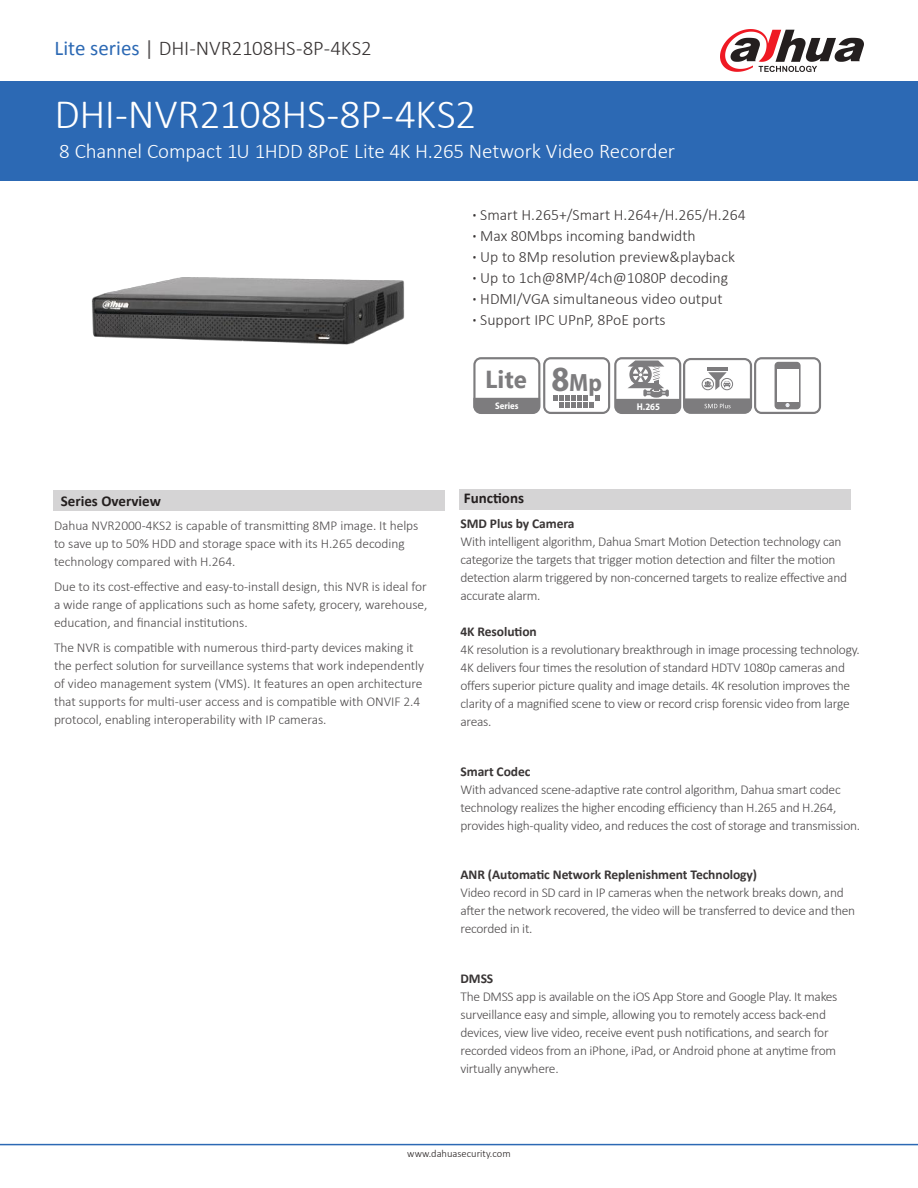
<style>
.page{position:relative;width:918px;height:1188px;background:#fff}
.page>*{position:absolute;margin:0;border:0;box-sizing:border-box;transform-origin:0 0}
.t1{font:300 42px "Calibri";letter-spacing:-.01em;color:#fff}
.t2{font:700 24.6px "Segoe UI";color:#7d7c7e}
.t3{font:300 21px "Calibri";letter-spacing:-.005em;color:#fff}
.t4{font:300 21px "Calibri";letter-spacing:-.005em;color:#393535}
.t5{font:300 15.75px/21px "Calibri";color:#393535}
.t6{font:700 15px "Calibri";color:#241f1f}
.t7{font:300 13.5px/18px "Calibri";letter-spacing:-.02em;color:#4e4b4c}
.t8{font:700 13.5px "Calibri";letter-spacing:-.005em;color:#393535}
.t9{font:300 10.5px "Calibri";color:#241f1f}
.t10{font:700 semi-condensed 9.75px "Myriad Pro";color:#fff}
.t11{font:700 semi-condensed 9.6px "Myriad Pro";color:#fff}
.s1{font-weight:400;color:#2c69b4}
.s2{font-weight:400;color:#5a5758}
.s3{font-weight:700}
.s4{font-family:"Myriad Pro";font-stretch:semi-condensed;font-size:35.55px}
.s5{font-family:"Myriad Pro";font-stretch:semi-condensed;font-size:25.05px}
</style>
<div class="page">
<div style="left:0;top:81px;width:918px;height:100px;background:#2c69b4"></div>
<div style="left:53px;top:490px;width:392px;height:20px;background:#d5d4d5"></div>
<div style="left:459px;top:489px;width:391px;height:21px;background:#d5d4d5"></div>
<hr style="left:0;top:1144px;width:918px;height:1px;background:#2c69b4">
<svg style="left:720px;top:29px;width:144px;height:43px"></svg>
<img style="left:91px;top:277px;width:314px;height:68px">
<svg style="left:473px;top:357px;width:348px;height:57px"></svg>
<h3 class="t4" style="left:55px;top:35px;width:319px"><span class="s1">Lite series</span> <span class="s2">|</span> DHI-NVR2108HS-8P-4KS2</h3>
<h1 class="t1" style="left:55px;top:88px;width:423px">DHI-NVR2108HS-8P-4KS2</h1>
<h3 class="t3" style="left:59px;top:138px;width:617px">8 Channel Compact 1U 1HDD 8PoE Lite 4K H.265 Network Video Recorder</h3>
<p class="t5" style="left:472px;top:204px;width:275px"><span class="s3">·</span> Smart H.265+/Smart H.264+/H.265/H.264 <span class="s3">·</span> Max 80Mbps incoming bandwidth<br><span class="s3">·</span> Up to 8Mp resolution preview&amp;playback<br><span class="s3">·</span> Up to 1ch@8MP/4ch@1080P decoding<br><span class="s3">·</span> HDMI/VGA simultaneous video output<br><span class="s3">·</span> Support IPC UPnP, 8PoE ports</p>
<p class="t6" style="left:61px;top:491px;width:102px">Series Overview</p>
<p class="t7" style="left:54px;top:517px;width:366px">Dahua NVR2000-4KS2 is capable of transmitting 8MP image. It helps to save up to 50% HDD and storage space with its H.265 decoding technology compared with H.264.</p>
<p class="t7" style="left:54px;top:577px;width:375px;text-align:justify">Due to its cost-effective and easy-to-install design, this NVR is ideal for a wide range of applications such as home safety, grocery, warehouse, education, and financial institutions.</p>
<p class="t7" style="left:54px;top:638px;width:372px">The NVR is compatible with numerous third-party devices making it the perfect solution for surveillance systems that work independently of video management system (VMS). It features an open architecture that supports for multi-user access and is compatible with ONVIF 2.4 protocol, enabling interoperability with IP cameras.</p>
<h2 class="t2" style="left:485px;top:362px;width:118px">Lite <span class="s4">8</span><span class="s5">Mp</span></h2>
<p class="t11" style="left:495px;top:399px;width:25px">Series</p>
<p class="t10" style="left:637px;top:400px;width:25px">H.265</p>
<p class="t6" style="left:464px;top:489px;width:62px">Functions</p>
<p class="t8" style="left:460px;top:515px;width:116px">SMD Plus by Camera</p>
<p class="t7" style="left:460px;top:533px;width:388px">With intelligent algorithm, Dahua Smart Motion Detection technology can categorize the targets that trigger motion detection and filter the motion detection alarm triggered by non-concerned targets to realize effective and accurate alarm.</p>
<p class="t8" style="left:460px;top:623px;width:78px">4K Resolution</p>
<p class="t7" style="left:460px;top:641px;width:401px">4K resolution is a revolutionary breakthrough in image processing technology.<br>4K delivers four times the resolution of standard HDTV 1080p cameras and offers superior picture quality and image details. 4K resolution improves the clarity of a magnified scene to view or record crisp forensic video from large areas.</p>
<p class="t8" style="left:460px;top:763px;width:71px">Smart Codec</p>
<p class="t7" style="left:460px;top:780px;width:401px">With advanced scene-adaptive rate control algorithm, Dahua smart codec technology realizes the higher encoding efficiency than H.265 and H.264, provides high-quality video, and reduces the cost of storage and transmission.</p>
<p class="t8" style="left:460px;top:866px;width:298px">ANR (Automatic Network Replenishment Technology)</p>
<p class="t7" style="left:460px;top:884px;width:396px">Video record in SD card in IP cameras when the network breaks down, and after the network recovered, the video will be transferred to device and then recorded in it.</p>
<p class="t8" style="left:460px;top:970px;width:34px">DMSS</p>
<p class="t7" style="left:460px;top:987px;width:379px">The DMSS app is available on the iOS App Store and Google Play. It makes surveillance easy and simple, allowing you to remotely access back-end devices, view live video, receive event push notifications, and search for recorded videos from an iPhone, iPad, or Android phone at anytime from virtually anywhere.</p>
<p class="t9" style="left:407px;top:1147px;width:105px">www.dahuasecurity.com</p>
</div>
